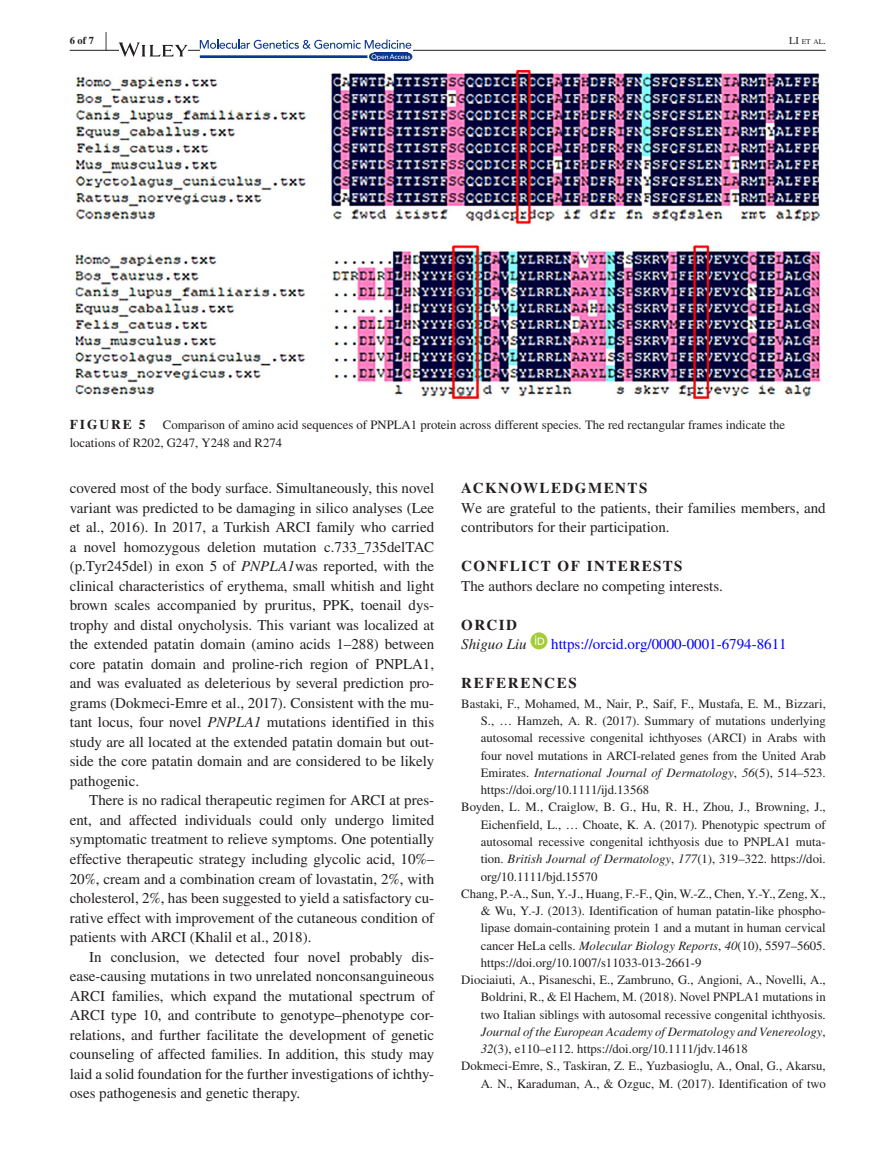
<style>
.page{position:relative;width:893px;height:1174px;background:#fff}
.page>*{position:absolute;margin:0;border:0;box-sizing:border-box;transform-origin:0 0}
.t1{font:700 25.95px "STIX";color:#231f20;scale:.36 1}
.t2{font:15px/19.5px "STIX";color:#231f20;text-align:justify}
.t3{font:700 15px "STIX";letter-spacing:.1em;color:#231f20}
.t4{font:15px "STIX";color:#00f}
.t5{font:italic 15px "STIX";color:#231f20}
.t6{font:700 13.5px "STIX";letter-spacing:.14em;color:#231f20}
.t7{font:12.75px/18px "STIX";color:#231f20}
.t8{font:italic 12.75px "STIX";color:#231f20}
.t9{font:700 10.5px "STIX";color:#231f20}
.t10{font:7.35px "STIX";color:#231f20}
.s1{font-size:10.5px}
.s2{font-style:italic}
.s3{font-style:normal}
</style>
<div class="page">
<hr style="left:70px;top:50px;width:756px;height:1px;background:#231f20">
<svg style="left:119px;top:42px;width:69px;height:15px"></svg>
<svg style="left:200px;top:39px;width:211px;height:22px"></svg>
<div style="left:530px;top:632px;width:17px;height:17px;background:#a5cd39;border-radius:50%"></div>
<svg style="left:535px;top:635px;width:9px;height:10px"></svg>
<img style="left:74px;top:70px;width:748px;height:330px">
<p class="t9" style="left:70px;top:34px;width:26px">6 of 7</p>
<h1 class="t1" style="left:105px;top:26px;width:7px">|</h1>
<p class="t10" style="left:789px;top:36px;width:38px"><span class="s1">LI</span> et al<span class="s1">.</span></p>
<p class="t6" style="left:70px;top:416px;width:77px">FIGURE 5</p>
<p class="t7" style="left:70px;top:416px;width:717px;text-indent:93px">Comparison of amino acid sequences of PNPLA1 protein across different species. The red rectangular frames indicate the locations of R202, G247, Y248 and R274</p>
<p class="t2" style="left:70px;top:479px;width:366px">covered most of the body surface. Simultaneously, this novel variant was predicted to be damaging in silico analyses (Lee et al., 2016). In 2017, a Turkish ARCI family who carried a novel homozygous deletion mutation c.733_735delTAC (p.Tyr245del) in exon 5 of <span class="s2">PNPLA1</span>was reported, with the clinical characteristics of erythema, small whitish and light brown scales accompanied by pruritus, PPK, toenail dys&shy;trophy and distal onycholysis. This variant was localized at the extended patatin domain (amino acids 1–288) between core patatin domain and proline-rich region of PNPLA1, and was evaluated as deleterious by several prediction pro&shy;grams (Dokmeci-Emre et al., 2017). Consistent with the mu&shy;tant locus, four novel <span class="s2">PNPLA1</span> mutations identified in this study are all located at the extended patatin domain but out&shy;side the core patatin domain and are considered to be likely pathogenic.</p>
<p class="t2" style="left:70px;top:791px;width:366px;text-indent:20px">There is no radical therapeutic regimen for ARCI at pres&shy;ent, and affected individuals could only undergo limited symptomatic treatment to relieve symptoms. One potentially effective therapeutic strategy including glycolic acid, 10%– 20%, cream and a combination cream of lovastatin, 2%, with cholesterol, 2%, has been suggested to yield a satisfactory cu&shy;rative effect with improvement of the cutaneous condition of patients with ARCI (Khalil et al., 2018).</p>
<p class="t2" style="left:70px;top:947px;width:366px;text-indent:20px">In conclusion, we detected four novel probably dis&shy;ease-causing mutations in two unrelated nonconsanguineous ARCI families, which expand the mutational spectrum of ARCI type 10, and contribute to genotype–phenotype cor&shy;relations, and further facilitate the development of genetic counseling of affected families. In addition, this study may laid a solid foundation for the further investigations of ichthy&shy;oses pathogenesis and genetic therapy.</p>
<p class="t3" style="left:461px;top:479px;width:188px">ACKNOWLEDGMENTS</p>
<p class="t2" style="left:461px;top:499px;width:366px">We are grateful to the patients, their families members, and contributors for their participation.</p>
<p class="t3" style="left:461px;top:557px;width:223px">CONFLICT OF INTERESTS</p>
<p class="t2" style="left:461px;top:577px;width:263px">The authors declare no competing interests.</p>
<p class="t3" style="left:461px;top:616px;width:57px">ORCID</p>
<p class="t5" style="left:461px;top:634px;width:67px">Shiguo Liu</p>
<p class="t4" style="left:551px;top:634px;width:237px">https://orcid.org/0000-0001-6794-8611</p>
<p class="t3" style="left:461px;top:674px;width:117px">REFERENCES</p>
<p class="t7" style="left:461px;top:695px;width:366px">Bastaki, F., Mohamed, M., Nair, P., Saif, F., Mustafa, E. M., Bizzari,</p>
<p class="t7" style="left:481px;top:712px;width:347px">S., … Hamzeh, A. R. (2017). Summary of mutations underlying</p>
<p class="t7" style="left:481px;top:730px;width:347px">autosomal recessive congenital ichthyoses (ARCI) in Arabs with</p>
<p class="t7" style="left:481px;top:747px;width:346px">four novel mutations in ARCI-related genes from the United Arab</p>
<p class="t8" style="left:481px;top:764px;width:346px"><span class="s3">Emirates.</span> International Journal of Dermatology<span class="s3">,</span> 56<span class="s3">(5), 514–523.</span></p>
<p class="t7" style="left:481px;top:782px;width:170px">https://doi.org/10.1111/ijd.13568</p>
<p class="t7" style="left:461px;top:799px;width:366px">Boyden, L. M., Craiglow, B. G., Hu, R. H., Zhou, J., Browning, J.,</p>
<p class="t7" style="left:481px;top:816px;width:346px">Eichenfield, L., … Choate, K. A. (2017). Phenotypic spectrum of</p>
<p class="t7" style="left:481px;top:833px;width:346px">autosomal recessive congenital ichthyosis due to PNPLA1 muta-</p>
<p class="t7" style="left:481px;top:851px;width:346px">tion. <span class="s2">British Journal of Dermatology</span>, <span class="s2">177</span>(1), 319–322. https://doi.</p>
<p class="t7" style="left:481px;top:868px;width:118px">org/10.1111/bjd.15570</p>
<p class="t7" style="left:461px;top:885px;width:366px">Chang, P.-A., Sun, Y.-J., Huang, F.-F., Qin, W.-Z., Chen, Y.-Y., Zeng, X.,</p>
<p class="t7" style="left:481px;top:902px;width:346px">&amp; Wu, Y.-J. (2013). Identification of human patatin-like phospho-</p>
<p class="t7" style="left:481px;top:920px;width:346px">lipase domain-containing protein 1 and a mutant in human cervical</p>
<p class="t7" style="left:481px;top:937px;width:346px">cancer HeLa cells. <span class="s2">Molecular Biology Reports</span>, <span class="s2">40</span>(10), 5597–5605.</p>
<p class="t7" style="left:481px;top:954px;width:222px">https://doi.org/10.1007/s11033-013-2661-9</p>
<p class="t7" style="left:461px;top:971px;width:366px">Diociaiuti, A., Pisaneschi, E., Zambruno, G., Angioni, A., Novelli, A.,</p>
<p class="t7" style="left:481px;top:989px;width:346px">Boldrini, R., &amp; El Hachem, M. (2018). Novel PNPLA1 mutations in</p>
<p class="t7" style="left:481px;top:1006px;width:347px">two Italian siblings with autosomal recessive congenital ichthyosis.</p>
<p class="t8" style="left:481px;top:1022px;width:346px">Journal of the European Academy of Dermatology and Venereology<span class="s3">,</span></p>
<p class="t7" style="left:481px;top:1040px;width:268px"><span class="s2">32</span>(3), e110–e112. https://doi.org/10.1111/jdv.14618</p>
<p class="t7" style="left:461px;top:1058px;width:366px">Dokmeci-Emre, S., Taskiran, Z. E., Yuzbasioglu, A., Onal, G., Akarsu,</p>
<p class="t7" style="left:481px;top:1075px;width:347px">A. N., Karaduman, A., &amp; Ozguc, M. (2017). Identification of two</p>
</div>
